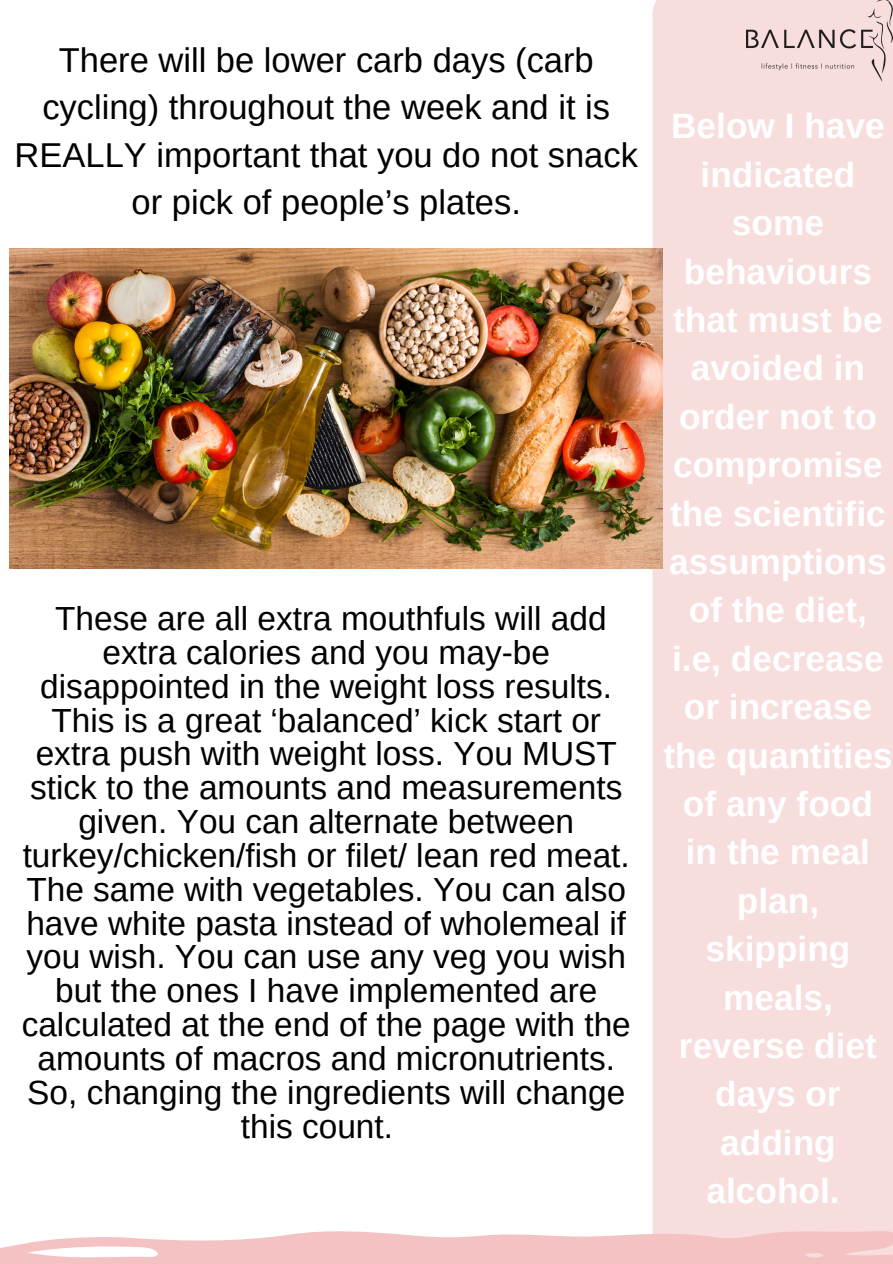
<style>
.page{position:relative;width:893px;height:1264px;background:#fff}
.page>*{position:absolute;margin:0;border:0;box-sizing:border-box;transform-origin:0 0}
.t1{font:700 35.25px/48.3px "Arimo";color:#fff;text-align:center}
.t2{font:34.5px/47.2px "Arimo";color:#000;text-align:center}
.t3{font:33.45px/33.8px "Arimo";color:#000;text-align:center}
</style>
<div class="page">
<div style="left:652px;top:0;width:240px;height:1230px;background:#f8dddd"></div>
<svg style="left:0;top:1230px;width:892px;height:33px"></svg>
<img style="left:746px;top:0;width:146px;height:81px">
<img style="left:9px;top:248px;width:653px;height:320px">
<p class="t2" style="left:15px;top:37px;width:625px">There will be lower carb days (carb cycling) throughout the week and it is REALLY important that you do not snack or pick of people’s plates.</p>
<p class="t3" style="left:22px;top:601px;width:610px">These are all extra mouthfuls will add extra calories and you may-be disappointed in the weight loss results.<br>This is a great ‘balanced’ kick start or extra push with weight loss. You MUST stick to the amounts and measurements given. You can alternate between turkey/chicken/fish or filet/ lean red meat.<br>The same with vegetables. You can also have white pasta instead of wholemeal if you wish. You can use any veg you wish but the ones I have implemented are calculated at the end of the page with the amounts of macros and micronutrients.<br>So, changing the ingredients will change this count.</p>
<p class="t1" style="left:663px;top:102px;width:231px">Below I have indicated some behaviours that must be avoided in order not to compromise the scientific assumptions of the diet, i.e, decrease or increase the quantities of any food in the meal plan, skipping meals, reverse diet days or adding alcohol.</p>
</div>
